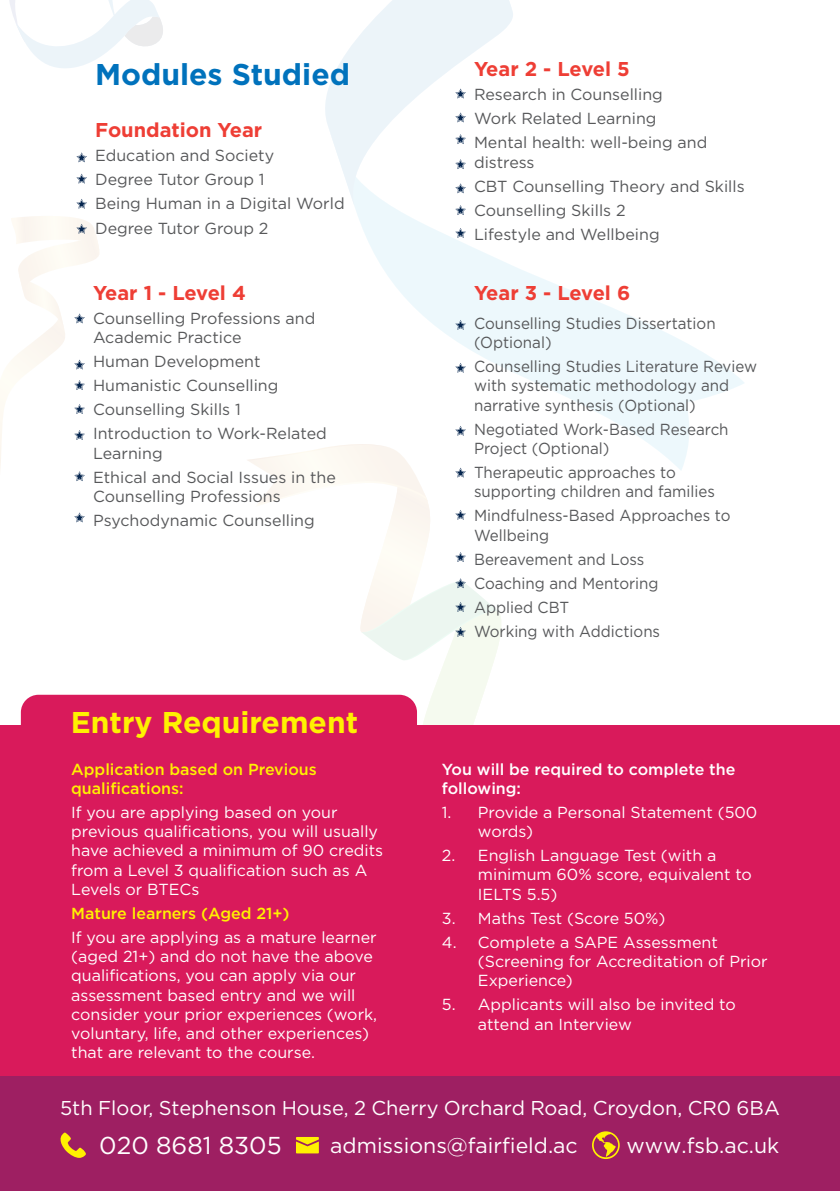
<style>
.page{position:relative;width:840px;height:1191px;background:#fff}
.page>*{position:absolute;margin:0;border:0;box-sizing:border-box;transform-origin:0 0}
.t1{font:700 30px "Gotham";color:#fff101}
.t2{font:700 30px "Gotham";color:#0072bc}
.t3{font:24.4px "Gotham";color:#fff}
.t4{font:21.2px "Gotham";color:#fff}
.t5{font:20px "Gotham";color:#fff}
.t6{font:700 20px "Gotham";color:#ee3e35}
.t7{font:16px/19.2px "Gotham";color:#fff}
.t8{font:16px/24.2px "Gotham";color:#57585a}
.t9{font:16px/19.2px "Gotham";color:#57585a;scale:.94 1}
.t10{font:500 16px/19.2px "Gotham";color:#fff101}
.t11{font:500 16px/19.2px "Gotham";color:#fff}
</style>
<div class="page">
<div style="left:0;top:725px;width:839px;height:408px;background:#d91a5b"></div>
<svg style="left:669px;top:334px;width:75px;height:136px"></svg>
<svg style="left:325px;top:0;width:188px;height:199px"></svg>
<svg style="left:9px;top:0;width:154px;height:68px"></svg>
<div style="left:0;top:1076px;width:839px;height:115px;background:#9e1f62"></div>
<svg style="left:455px;top:89px;width:10px;height:9px"></svg>
<svg style="left:455px;top:112px;width:10px;height:10px"></svg>
<svg style="left:455px;top:134px;width:10px;height:10px"></svg>
<svg style="left:455px;top:159px;width:10px;height:10px"></svg>
<svg style="left:455px;top:183px;width:10px;height:10px"></svg>
<svg style="left:76px;top:152px;width:11px;height:10px"></svg>
<svg style="left:76px;top:174px;width:11px;height:10px"></svg>
<svg style="left:0;top:199px;width:669px;height:526px"></svg>
<svg style="left:60px;top:1132px;width:26px;height:25px"></svg>
<svg style="left:296px;top:1137px;width:23px;height:16px"></svg>
<svg style="left:592px;top:1131px;width:27px;height:28px"></svg>
<h1 class="t2" style="left:95px;top:54px;width:256px">Modules Studied</h1>
<p class="t6" style="left:474px;top:56px;width:157px">Year 2 - Level 5</p>
<p class="t8" style="left:474px;top:82px;width:235px">Research in Counselling<br>Work Related Learning<br>Mental health: well-being and</p>
<p class="t8" style="left:474px;top:149px;width:272px">distress<br>CBT Counselling Theory and Skills<br>Counselling Skills 2<br>Lifestyle and Wellbeing</p>
<p class="t6" style="left:95px;top:117px;width:168px">Foundation Year</p>
<p class="t8" style="left:95px;top:143px;width:251px">Education and Society<br>Degree Tutor Group 1<br>Being Human in a Digital World<br>Degree Tutor Group 2</p>
<p class="t6" style="left:93px;top:279px;width:154px">Year 1 - Level 4</p>
<p class="t8" style="left:93px;top:308px;width:224px;line-height:19.2px">Counselling Professions and<br>Academic Practice</p>
<p class="t8" style="left:93px;top:349px;width:235px">Human Development<br>Humanistic Counselling<br>Counselling Skills 1<br>Introduction to Work-Related</p>
<p class="t8" style="left:93px;top:440px;width:244px">Learning<br>Ethical and Social Issues in the</p>
<p class="t8" style="left:93px;top:484px;width:223px">Counselling Professions<br>Psychodynamic Counselling</p>
<h1 class="t1" style="left:71px;top:702px;width:289px">Entry Requirement</h1>
<p class="t10" style="left:71px;top:759px;width:247px">Application based on Previous qualifications:</p>
<p class="t7" style="left:71px;top:802px;width:313px">If you are applying based on your previous qualifications, you will usually have achieved a minimum of 90 credits from a Level 3 qualification such as A<br>Levels or BTECs</p>
<p class="t10" style="left:71px;top:903px;width:220px">Mature learners (Aged 21+)</p>
<p class="t7" style="left:71px;top:927px;width:307px">If you are applying as a mature learner (aged 21+) and do not have the above qualifications, you can apply via our assessment based entry and we will consider your prior experiences (work, voluntary, life, and other experiences) that are relevant to the course.</p>
<p class="t6" style="left:474px;top:279px;width:158px">Year 3 - Level 6</p>
<p class="t9" style="left:474px;top:313px;width:258px">Counselling Studies Dissertation (Optional)</p>
<p class="t9" style="left:474px;top:357px;width:302px">Counselling Studies Literature Review with systematic methodology and narrative synthesis (Optional)</p>
<p class="t9" style="left:474px;top:419px;width:272px">Negotiated Work-Based Research<br>Project (Optional)</p>
<p class="t9" style="left:474px;top:462px;width:258px">Therapeutic approaches to supporting children and families</p>
<p class="t9" style="left:474px;top:506px;width:274px">Mindfulness-Based Approaches to<br>Wellbeing</p>
<p class="t9" style="left:474px;top:546px;width:199px;line-height:24.2px">Bereavement and Loss<br>Coaching and Mentoring<br>Applied CBT<br>Working with Addictions</p>
<p class="t11" style="left:441px;top:759px;width:295px">You will be required to complete the following:</p>
<p class="t7" style="left:477px;top:802px;width:281px;text-indent:-36px">1. Provide a Personal Statement (500 words)</p>
<p class="t7" style="left:477px;top:845px;width:275px;text-indent:-36px">2. English Language Test (with a minimum 60% score, equivalent to<br>IELTS 5.5)</p>
<p class="t7" style="left:441px;top:908px;width:225px">3. Maths Test (Score 50%)</p>
<p class="t7" style="left:477px;top:932px;width:291px;text-indent:-36px">4. Complete a SAPE Assessment (Screening for Accreditation of Prior<br>Experience)</p>
<p class="t7" style="left:477px;top:994px;width:259px;text-indent:-36px">5. Applicants will also be invited to attend an Interview</p>
<p class="t5" style="left:60px;top:1095px;width:721px">5th Floor, Stephenson House, 2 Cherry Orchard Road, Croydon, CR0 6BA</p>
<h2 class="t3" style="left:99px;top:1129px;width:184px">020 8681 8305</h2>
<h3 class="t4" style="left:330px;top:1132px;width:249px">admissions@fairfield.ac</h3>
<h3 class="t4" style="left:626px;top:1132px;width:154px">www.fsb.ac.uk</h3>
</div>
